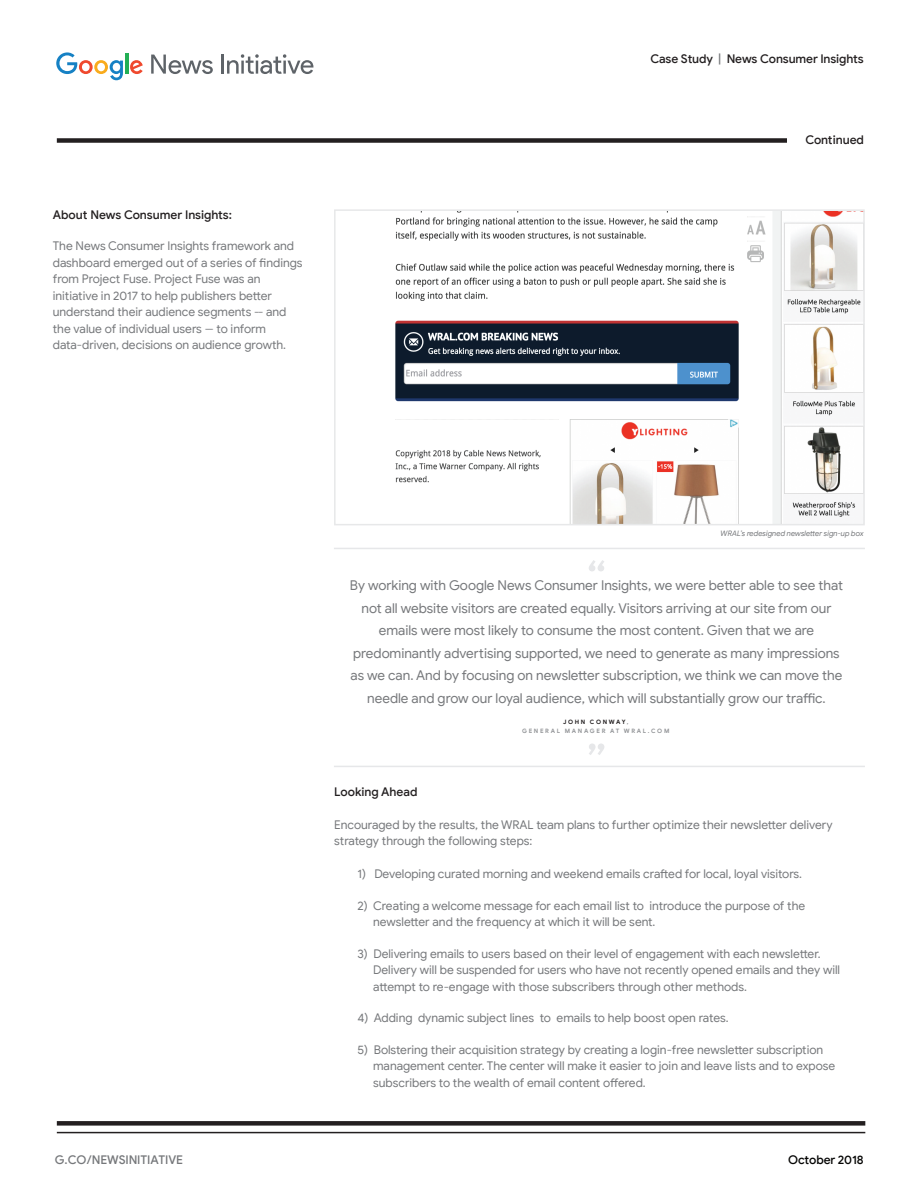
<style>
.page{position:relative;width:918px;height:1188px;background:#fff}
.page>*{position:absolute;margin:0;border:0;box-sizing:border-box;transform-origin:0 0}
.t1{font:13.5px/22.5px "Google Sans";letter-spacing:-.005em;color:#76787b;text-align:center}
.t2{font:12px/16.5px "Google Sans";color:#76787b}
.t3{font:500 12px "Google Sans";letter-spacing:-.01em;color:#231f20}
.t4{font:500 12px "Google Sans";letter-spacing:-.01em;color:#76787b}
.t5{font:500 12px "Google Sans";letter-spacing:-.01em;color:#050504}
.t6{font:italic 7.5px "Google Sans";color:#76787b}
.t7{font:700 6px/9px "Google Sans";letter-spacing:.28em;color:#939598;text-align:center}
.s1{color:#76787b}
.s2{color:#231f20}
</style>
<div class="page">
<svg style="left:589px;top:560px;width:15px;height:11px"></svg>
<svg style="left:589px;top:744px;width:15px;height:11px"></svg>
<hr style="left:334px;top:548px;width:531px;height:1px;background:#e6e7e9">
<hr style="left:334px;top:766px;width:531px;height:1px;background:#e6e7e9">
<div style="left:57px;top:1121px;width:808px;height:5px;background:#231f20"></div>
<hr style="left:57px;top:1132px;width:808px;height:1px;background:#231f20">
<div style="left:57px;top:138px;width:808px;height:5px;background:#231f20"></div>
<div style="left:787px;top:131px;width:92px;height:20px;background:#fff"></div>
<svg style="left:151px;top:55px;width:62px;height:19px"></svg>
<hr style="left:221px;top:55px;width:3px;height:19px;background:#5e6368">
<svg style="left:227px;top:54px;width:86px;height:20px"></svg>
<svg style="left:56px;top:52px;width:67px;height:28px"></svg>
<hr style="left:125px;top:53px;width:3px;height:21px;background:#23af55">
<svg style="left:130px;top:60px;width:13px;height:14px"></svg>
<img style="left:395px;top:212px;width:467px;height:310px">
<div style="left:334px;top:209px;width:531px;height:316px;border:2px solid #e7e8e9"></div>
<p class="t3" style="left:650px;top:52px;width:215px">Case Study <span class="s1">|</span> News Consumer Insights</p>
<p class="t3" style="left:53px;top:207px;width:181px">About News Consumer Insights:</p>
<p class="t2" style="left:53px;top:238px;width:251px">The News Consumer Insights framework and dashboard emerged out of a series of findings from Project Fuse. Project Fuse was an initiative in 2017 to help publishers better understand their audience segments -- and the value of individual users -- to inform data-driven, decisions on audience growth.</p>
<p class="t3" style="left:805px;top:133px;width:60px">Continued</p>
<p class="t6" style="left:721px;top:529px;width:145px">WRAL’s redesigned newsletter sign-up box</p>
<p class="t1" style="left:350px;top:574px;width:494px">By working with Google News Consumer Insights, we were better able to see that not all website visitors are created equally. Visitors arriving at our site from our emails were most likely to consume the most content. Given that we are predominantly advertising supported, we need to generate as many impressions as we can. And by focusing on newsletter subscription, we think we can move the needle and grow our loyal audience, which will substantially grow our traffic.</p>
<p class="t7" style="left:522px;top:718px;width:149px"><span class="s2">JOHN CONWAY</span>,<br>GENERAL MANAGER AT WRAL.COM</p>
<p class="t3" style="left:334px;top:784px;width:85px">Looking Ahead</p>
<p class="t2" style="left:334px;top:816px;width:500px">Encouraged by the results, the WRAL team plans to further optimize their newsletter delivery strategy through the following steps:</p>
<p class="t2" style="left:358px;top:866px;width:446px">1) Developing curated morning and weekend emails crafted for local, loyal visitors.</p>
<p class="t2" style="left:373px;top:897px;width:434px;text-indent:-16px">2) Creating a welcome message for each email list to introduce the purpose of the newsletter and the frequency at which it will be sent.</p>
<p class="t2" style="left:373px;top:945px;width:468px;text-indent:-16px">3) Delivering emails to users based on their level of engagement with each newsletter.<br>Delivery will be suspended for users who have not recently opened emails and they will attempt to re-engage with those subscribers through other methods.</p>
<p class="t2" style="left:358px;top:1010px;width:373px">4) Adding dynamic subject lines to emails to help boost open rates.</p>
<p class="t2" style="left:373px;top:1041px;width:464px;text-indent:-16px">5) Bolstering their acquisition strategy by creating a login-free newsletter subscription management center. The center will make it easier to join and leave lists and to expose subscribers to the wealth of email content offered.</p>
<p class="t4" style="left:55px;top:1152px;width:130px">G.CO/NEWSINITIATIVE</p>
<p class="t5" style="left:788px;top:1152px;width:77px">October 2018</p>
</div>
